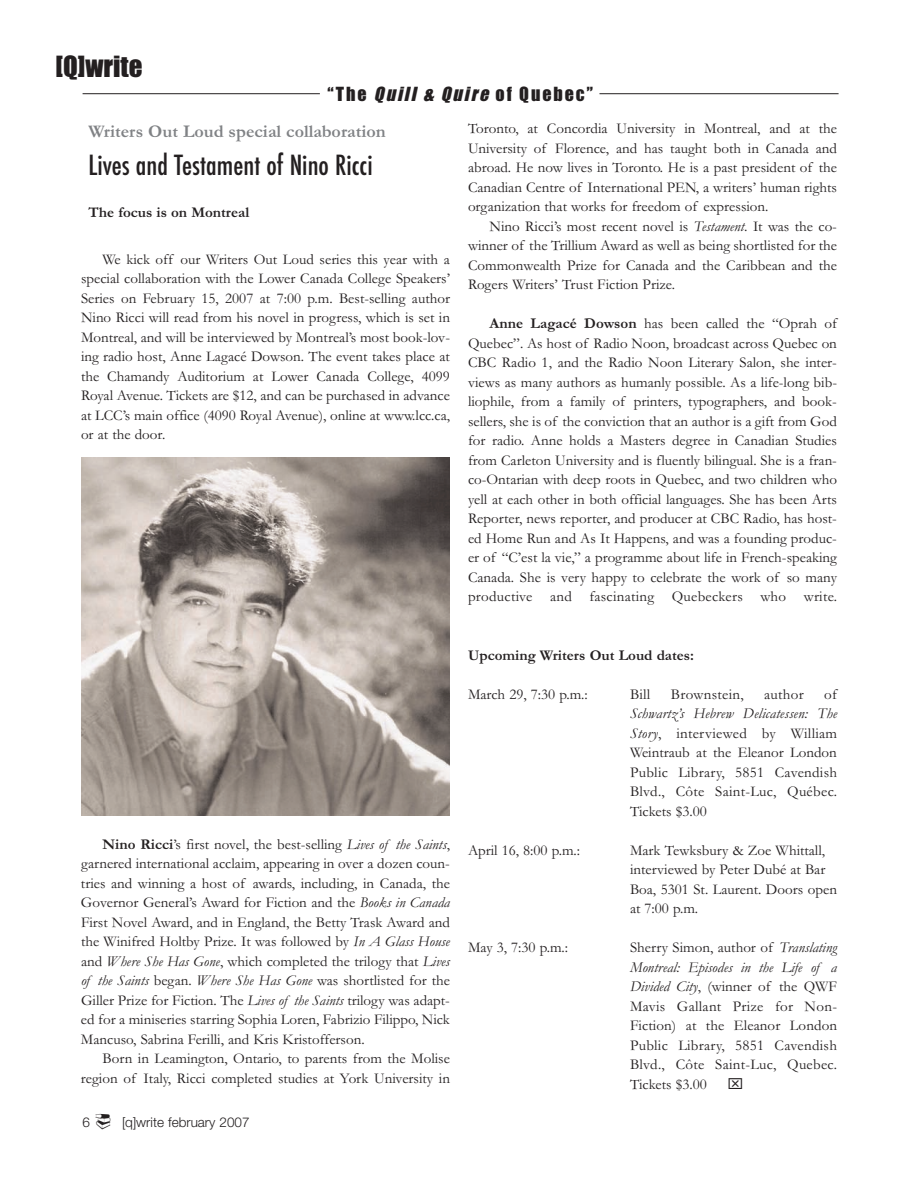
<style>
.page{position:relative;width:918px;height:1188px;background:#fff}
.page>*{position:absolute;margin:0;border:0;box-sizing:border-box;transform-origin:0 0}
.t1{font:500 condensed 27px "Futura";color:#231f20}
.t2{font:27px "Impact";color:#231f20}
.t3{font:700 18px "Garamond";color:#808285}
.t4{font:18px "Impact";letter-spacing:.105em;color:#231f20}
.t5{font:15px/19.5px "Garamond";color:#231f20;text-align:justify}
.t6{font:700 15px "Garamond";color:#231f20}
.t7{font:15px "Garamond";letter-spacing:.02em;color:#231f20}
.t8{font:300 13.5px "Helvetica Neue";color:#231f20}
.s1{font-style:italic}
.s2{font-weight:700}
</style>
<div class="page">
<hr style="left:83px;top:93px;width:237px;height:1px;background:#231f20">
<hr style="left:599px;top:93px;width:240px;height:1px;background:#231f20">
<img style="left:81px;top:458px;width:369px;height:357px">
<h1 class="t2" style="left:56px;top:52px;width:89px">[Q]write</h1>
<p class="t4" style="left:328px;top:84px;width:267px">“The <span class="s1">Quill &amp; Quire</span>of Quebec”</p>
<p class="t3" style="left:88px;top:120px;width:299px">Writers Out Loud special collaboration</p>
<h1 class="t1" style="left:88px;top:150px;width:286px">Lives and Testament of Nino Ricci</h1>
<p class="t6" style="left:88px;top:203px;width:162px">The focus is on Montreal</p>
<p class="t5" style="left:81px;top:249px;width:371px;text-indent:22px">We kick off our Writers Out Loud series this year with a special collaboration with the Lower Canada College Speakers’ Series on February 15, 2007 at 7:00 p.m. Best-selling author Nino Ricci will read from his novel in progress, which is set in Montreal, and will be interviewed by Montreal’s most book-lov&shy;ing radio host, Anne Lagacé Dowson. The event takes place at the Chamandy Auditorium at Lower Canada College, 4099<br>Royal Avenue. Tickets are $12, and can be purchased in advance at LCC’s main office (4090 Royal Avenue), online at www.lcc.ca, or at the door.</p>
<p class="t5" style="left:468px;top:119px;width:371px">Toronto, at Concordia University in Montreal, and at the University of Florence, and has taught both in Canada and abroad. He now lives in Toronto. He is a past president of the Canadian Centre of International PEN, a writers’ human rights organization that works for freedom of expression.</p>
<p class="t5" style="left:468px;top:216px;width:371px;text-indent:22px">Nino Ricci’s most recent novel is <span class="s1">Testament.</span> It was the co&shy;winner of the Trillium Award as well as being shortlisted for the Commonwealth Prize for Canada and the Caribbean and the Rogers Writers’ Trust Fiction Prize.</p>
<p class="t5" style="left:468px;top:314px;width:371px;text-indent:22px"><span class="s2">Anne Lagacé Dowson</span> has been called the “Oprah of Quebec”. As host of Radio Noon, broadcast across Quebec on CBC Radio 1, and the Radio Noon Literary Salon, she inter&shy;views as many authors as humanly possible. As a life-long bib&shy;liophile, from a family of printers, typographers, and book&shy;sellers, she is of the conviction that an author is a gift from God for radio. Anne holds a Masters degree in Canadian Studies from Carleton University and is fluently bilingual. She is a fran&shy;co-Ontarian with deep roots in Quebec, and two children who yell at each other in both official languages. She has been Arts Reporter, news reporter, and producer at CBC Radio, has host&shy;ed Home Run and As It Happens, and was a founding produc&shy;er of “C’est la vie,” a programme about life in French-speaking Canada. She is very happy to celebrate the work of so many productive and fascinating Quebeckers who write.</p>
<p class="t5" style="left:81px;top:834px;width:371px;text-indent:22px"><span class="s2">Nino Ricci</span>’s first novel, the best-selling <span class="s1">Lives of the Saints</span>, garnered international acclaim, appearing in over a dozen coun&shy;tries and winning a host of awards, including, in Canada, the Governor General’s Award for Fiction and the <span class="s1">Books in Canada </span>First Novel Award, and in England, the Betty Trask Award and the Winifred Holtby Prize. It was followed by <span class="s1">In A Glass House </span>and <span class="s1">Where She Has Gone</span>, which completed the trilogy that <span class="s1">Lives of the Saints</span> began. <span class="s1">Where She Has Gone</span> was shortlisted for the Giller Prize for Fiction. The <span class="s1">Lives of the Saints</span> trilogy was adapt&shy;ed for a miniseries starring Sophia Loren, Fabrizio Filippo, Nick Mancuso, Sabrina Ferilli, and Kris Kristofferson.</p>
<p class="t5" style="left:81px;top:1048px;width:370px;text-align:right">Born in Leamington, Ontario, to parents from the Molise region of Italy, Ricci completed studies at York University in</p>
<p class="t8" style="left:82px;top:1114px;width:169px">6 ◻ [q]write february 2007</p>
<p class="t6" style="left:468px;top:646px;width:228px">Upcoming Writers Out Loud dates:</p>
<p class="t5" style="left:468px;top:684px;width:121px">March 29, 7:30 p.m.:</p>
<p class="t5" style="left:630px;top:684px;width:22px">Bill</p>
<p class="t7" style="left:671px;top:685px;width:74px">Brownstein,</p>
<p class="t5" style="left:764px;top:684px;width:41px">author</p>
<p class="t5" style="left:824px;top:684px;width:14px">of</p>
<p class="t5" style="left:630px;top:704px;width:209px"><span class="s1">Schwartz’s Hebrew Delicatessen: The Story</span>, interviewed by William Weintraub at the Eleanor London Public Library, 5851 Cavendish Blvd., Côte Saint-Luc, Québec.<br>Tickets $3.00</p>
<p class="t5" style="left:468px;top:840px;width:114px">April 16, 8:00 p.m.:</p>
<p class="t5" style="left:630px;top:840px;width:209px;text-align:left">Mark Tewksbury &amp; Zoe Whittall, interviewed by Peter Dubé at Bar<br>Boa, 5301 St. Laurent. Doors open at 7:00 p.m.</p>
<p class="t5" style="left:468px;top:938px;width:102px">May 3, 7:30 p.m.:</p>
<p class="t5" style="left:630px;top:938px;width:209px">Sherry Simon, author of <span class="s1">Translating Montreal: Episodes in the Life of a Divided City</span>, (winner of the QWF Mavis Gallant Prize for Non-Fiction) at the Eleanor London Public Library, 5851 Cavendish Blvd., Côte Saint-Luc, Quebec.<br>Tickets $3.00</p>
</div>
